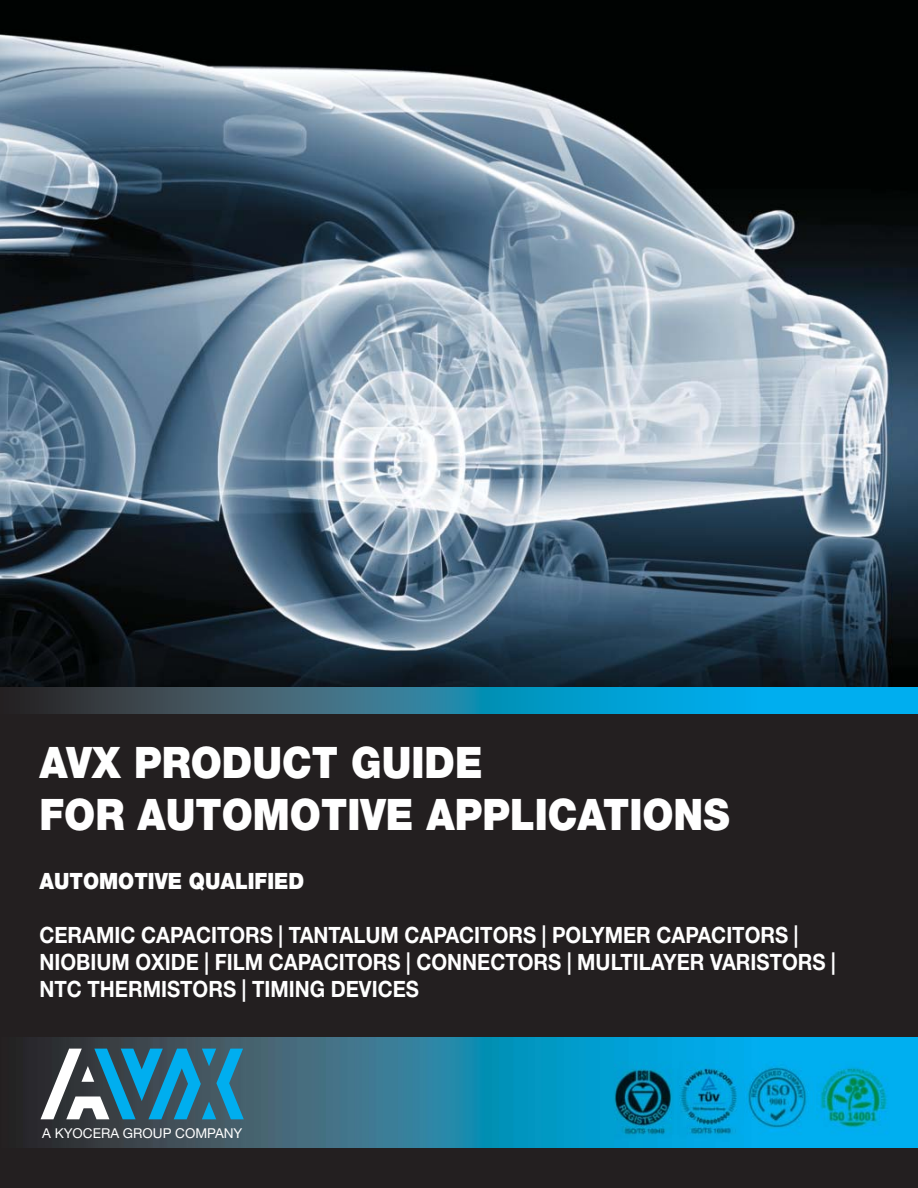
<style>
.page{position:relative;width:918px;height:1188px;background:#fff}
.page>*{position:absolute;margin:0;border:0;box-sizing:border-box;transform-origin:0 0}
.t1{font:900 43.5px/52.2px "Helvetica Neue LT Std";color:#fff;scale:.9 1}
.t2{font:700 22.5px/27px "Helvetica Neue LT Std";color:#fff;scale:.9 1}
.t3{font:900 22.5px "Helvetica Neue LT Std";color:#fff;scale:.9 1}
.t4{font:13.65px "Helvetica Neue LT Std";color:#fff}
</style>
<div class="page">
<img style="left:0;top:0;width:918px;height:688px">
<div style="left:0;top:706px;width:918px;height:482px;background:#231f20"></div>
<img style="left:0;top:688px;width:918px;height:25px">
<img style="left:25px;top:1037px;width:893px;height:111px">
<svg style="left:40px;top:1049px;width:204px;height:70px;background:#3e7b94"></svg>
<h1 class="t1" style="left:39px;top:737px;width:768px">AVX PRODUCT GUIDE<br>FOR AUTOMOTIVE APPLICATIONS</h1>
<p class="t3" style="left:39px;top:868px;width:296px">AUTOMOTIVE QUALIFIED</p>
<p class="t2" style="left:39px;top:922px;width:886px">CERAMIC CAPACITORS | TANTALUM CAPACITORS | POLYMER CAPACITORS |<br>NIOBIUM OXIDE | FILM CAPACITORS | CONNECTORS | MULTILAYER VARISTORS |<br>NTC THERMISTORS | TIMING DEVICES</p>
<p class="t4" style="left:42px;top:1128px;width:202px">A KYOCERA GROUP COMPANY</p>
</div>
